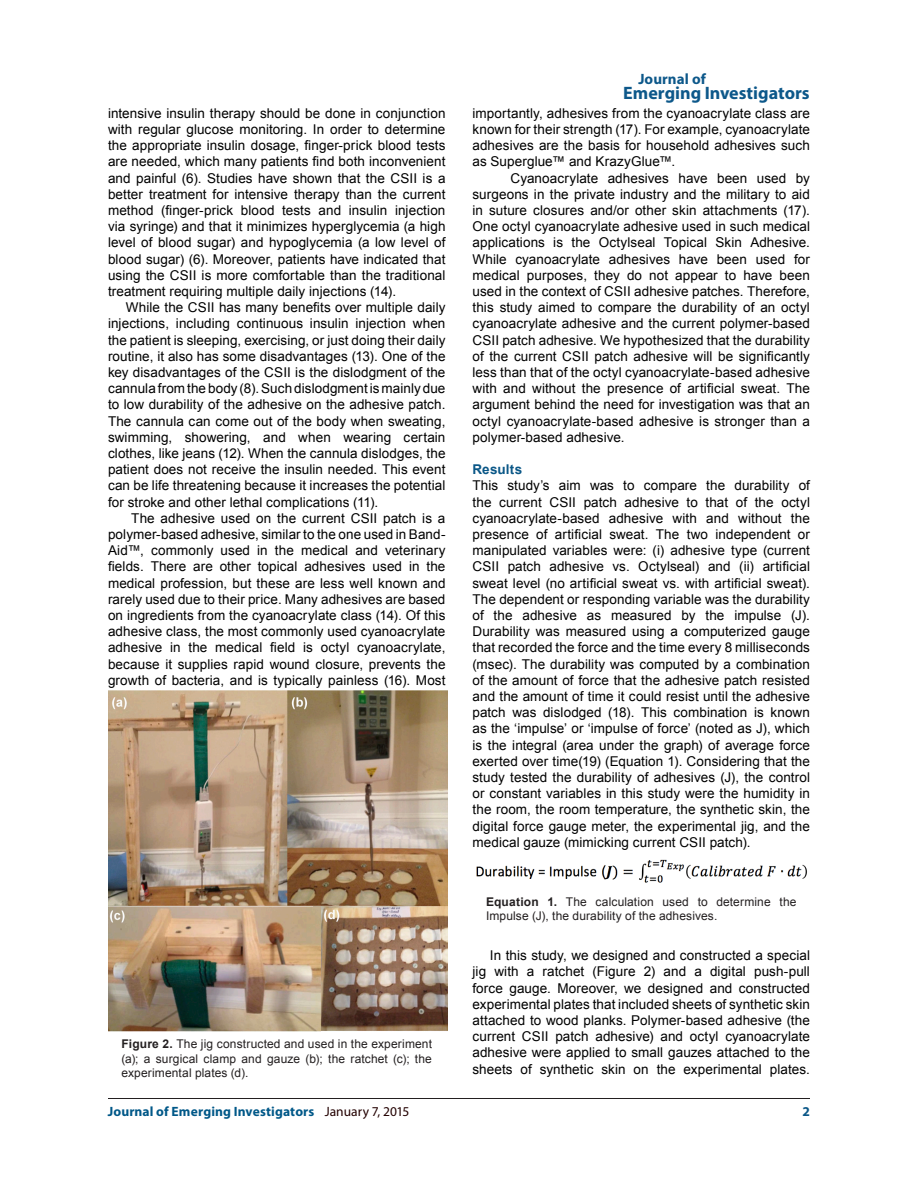
<style>
.page{position:relative;width:918px;height:1188px;background:#fff}
.page>*{position:absolute;margin:0;border:0;box-sizing:border-box;transform-origin:0 0}
.t1{font:700 18px "Myriad Pro";color:#0d588a}
.t2{font:700 15px "Myriad Pro";letter-spacing:.005em;color:#0d588a}
.t3{font:13.5px/16.2px "Arial";letter-spacing:.005em;color:#000;text-align:justify}
.t4{font:700 13.5px "Myriad Pro";letter-spacing:.01em;color:#005888}
.t5{font:700 13.5px "Arial";letter-spacing:.01em;color:#0a5787}
.t6{font:700 13.5px "Myriad Pro";color:#0a5787}
.t7{font:12px/14.4px "Arial";letter-spacing:.01em;color:#231f20}
.s1{font-weight:700}
.s2{font-weight:400;color:#230000}
</style>
<div class="page">
<hr style="left:108px;top:1098px;width:702px;height:1px;background:#231f20">
<img style="left:476px;top:859px;width:331px;height:24px">
<img style="left:108px;top:690px;width:339px;height:342px">
<p class="t3" style="left:108px;top:105px;width:339px">intensive insulin therapy should be done in conjunction with regular glucose monitoring. In order to determine the appropriate insulin dosage, finger-prick blood tests are needed, which many patients find both inconvenient and painful (6). Studies have shown that the CSII is a better treatment for intensive therapy than the current method (finger-prick blood tests and insulin injection via syringe) and that it minimizes hyperglycemia (a high level of blood sugar) and hypoglycemia (a low level of blood sugar) (6). Moreover, patients have indicated that using the CSII is more comfortable than the traditional treatment requiring multiple daily injections (14).</p>
<p class="t3" style="left:108px;top:300px;width:339px;text-indent:18px">While the CSII has many benefits over multiple daily injections, including continuous insulin injection when the patient is sleeping, exercising, or just doing their daily routine, it also has some disadvantages (13). One of the key disadvantages of the CSII is the dislodgment of the cannula from the body (8). Such dislodgment is mainly due to low durability of the adhesive on the adhesive patch.<br>The cannula can come out of the body when sweating, swimming, showering, and when wearing certain clothes, like jeans (12). When the cannula dislodges, the patient does not receive the insulin needed. This event can be life threatening because it increases the potential for stroke and other lethal complications (11).</p>
<p class="t3" style="left:108px;top:510px;width:339px;text-indent:23px">The adhesive used on the current CSII patch is a polymer-based adhesive, similar to the one used in Band-Aid™, commonly used in the medical and veterinary fields. There are other topical adhesives used in the medical profession, but these are less well known and rarely used due to their price. Many adhesives are based on ingredients from the cyanoacrylate class (14). Of this adhesive class, the most commonly used cyanoacrylate adhesive in the medical field is octyl cyanoacrylate, because it supplies rapid wound closure, prevents the growth of bacteria, and is typically painless (16). Most</p>
<p class="t7" style="left:122px;top:1037px;width:312px;text-align:justify"><span class="s1">Figure 2.</span> The jig constructed and used in the experiment (a); a surgical clamp and gauze (b); the ratchet (c); the experimental plates (d).</p>
<p class="t2" style="left:638px;top:69px;width:69px">Journal of</p>
<h1 class="t1" style="left:623px;top:81px;width:188px">Emerging Investigators</h1>
<p class="t3" style="left:472px;top:105px;width:339px">importantly, adhesives from the cyanoacrylate class are known for their strength (17). For example, cyanoacrylate adhesives are the basis for household adhesives such as Superglue™ and KrazyGlue™.</p>
<p class="t3" style="left:472px;top:170px;width:339px;text-indent:38px">Cyanoacrylate adhesives have been used by surgeons in the private industry and the military to aid in suture closures and/or other skin attachments (17).<br>One octyl cyanoacrylate adhesive used in such medical applications is the Octylseal Topical Skin Adhesive.<br>While cyanoacrylate adhesives have been used for medical purposes, they do not appear to have been used in the context of CSII adhesive patches. Therefore, this study aimed to compare the durability of an octyl cyanoacrylate adhesive and the current polymer-based CSII patch adhesive. We hypothesized that the durability of the current CSII patch adhesive will be significantly less than that of the octyl cyanoacrylate-based adhesive with and without the presence of artificial sweat. The argument behind the need for investigation was that an octyl cyanoacrylate-based adhesive is stronger than a polymer-based adhesive.</p>
<p class="t5" style="left:472px;top:460px;width:51px">Results</p>
<p class="t3" style="left:472px;top:478px;width:339px">This study’s aim was to compare the durability of the current CSII patch adhesive to that of the octyl cyanoacrylate-based adhesive with and without the presence of artificial sweat. The two independent or manipulated variables were: (i) adhesive type (current CSII patch adhesive vs. Octylseal) and (ii) artificial sweat level (no artificial sweat vs. with artificial sweat).<br>The dependent or responding variable was the durability of the adhesive as measured by the impulse (J).<br>Durability was measured using a computerized gauge that recorded the force and the time every 8 milliseconds (msec). The durability was computed by a combination of the amount of force that the adhesive patch resisted and the amount of time it could resist until the adhesive patch was dislodged (18). This combination is known as the ‘impulse’ or ‘impulse of force’ (noted as J), which is the integral (area under the graph) of average force exerted over time(19) (Equation 1). Considering that the study tested the durability of adhesives (J), the control or constant variables in this study were the humidity in the room, the room temperature, the synthetic skin, the digital force gauge meter, the experimental jig, and the medical gauze (mimicking current CSII patch).</p>
<p class="t7" style="left:486px;top:894px;width:312px"><span class="s1">Equation 1.</span> The calculation used to determine the<br>Impulse (J), the durability of the adhesives.</p>
<p class="t3" style="left:472px;top:948px;width:339px;text-indent:17px">In this study, we designed and constructed a special jig with a ratchet (Figure 2) and a digital push-pull force gauge. Moreover, we designed and constructed experimental plates that included sheets of synthetic skin attached to wood planks. Polymer-based adhesive (the current CSII patch adhesive) and octyl cyanoacrylate adhesive were applied to small gauzes attached to the sheets of synthetic skin on the experimental plates.</p>
<p class="t4" style="left:108px;top:1102px;width:303px">Journal of Emerging Investigators <span class="s2">January 7, 2015</span></p>
<p class="t6" style="left:803px;top:1102px;width:9px">2</p>
</div>
